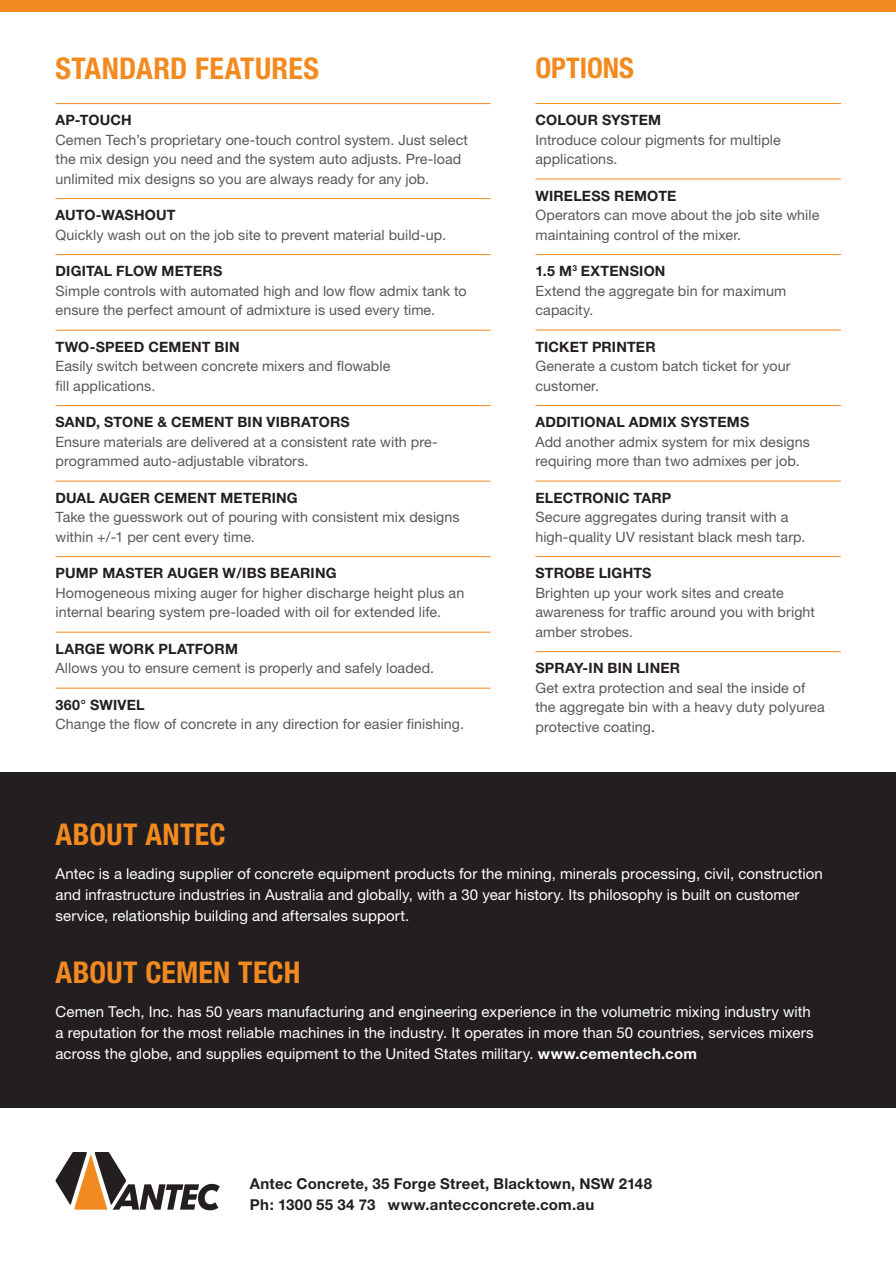
<style>
.page{position:relative;width:896px;height:1266px;background:#fff}
.page>*{position:absolute;margin:0;border:0;box-sizing:border-box;transform-origin:0 0}
.t1{font:700 condensed 30px "Helvetica Neue";letter-spacing:.01em;color:#f28a20}
.t2{font:700 condensed 28.5px "Helvetica Neue";color:#f28a20}
.t3{font:15px/21px "Helvetica Neue";letter-spacing:.005em;color:#fff}
.t4{font:700 15px/21px "Helvetica Neue";letter-spacing:.015em;color:#231f20}
.t5{font:14.25px/19.5px "Helvetica Neue";letter-spacing:.005em;color:#57585a}
.t6{font:700 14.25px "Helvetica Neue";letter-spacing:.015em;color:#231f20}
.s1{font-weight:700;color:#231f20}
.s2{color:#231f20}
.s3{font-weight:700}
</style>
<div class="page">
<div style="left:0;top:772px;width:896px;height:336px;background:#231f20"></div>
<div style="left:0;top:0;width:896px;height:12px;background:#f28a20"></div>
<hr style="left:56px;top:103px;width:434px;height:1px;background:#f28a20">
<hr style="left:56px;top:198px;width:434px;height:1px;background:#f28a20">
<hr style="left:56px;top:254px;width:434px;height:1px;background:#f28a20">
<hr style="left:56px;top:330px;width:434px;height:1px;background:#f28a20">
<hr style="left:56px;top:405px;width:434px;height:1px;background:#f28a20">
<hr style="left:56px;top:481px;width:434px;height:1px;background:#f28a20">
<hr style="left:56px;top:556px;width:434px;height:1px;background:#f28a20">
<hr style="left:56px;top:632px;width:434px;height:1px;background:#f28a20">
<hr style="left:56px;top:688px;width:434px;height:1px;background:#f28a20">
<hr style="left:535px;top:103px;width:305px;height:1px;background:#f28a20">
<hr style="left:535px;top:179px;width:305px;height:1px;background:#f28a20">
<hr style="left:535px;top:254px;width:305px;height:1px;background:#f28a20">
<hr style="left:535px;top:330px;width:305px;height:1px;background:#f28a20">
<hr style="left:535px;top:405px;width:305px;height:1px;background:#f28a20">
<hr style="left:535px;top:481px;width:305px;height:1px;background:#f28a20">
<hr style="left:535px;top:556px;width:305px;height:1px;background:#f28a20">
<hr style="left:535px;top:651px;width:305px;height:1px;background:#f28a20">
<svg style="left:55px;top:1152px;width:165px;height:58px"></svg>
<h1 class="t1" style="left:56px;top:57px;width:265px">STANDARD FEATURES</h1>
<h2 class="t2" style="left:535px;top:57px;width:100px">OPTIONS</h2>
<p class="t6" style="left:56px;top:115px;width:78px">AP-TOUCH</p>
<p class="t5" style="left:56px;top:131px;width:414px">Cemen Tech’s proprietary one-touch control system. Just select the mix design you need and the system auto adjusts. Pre-load unlimited mix designs so you are always ready for any job.</p>
<p class="t6" style="left:56px;top:210px;width:121px">AUTO-WASHOUT</p>
<p class="t5" style="left:56px;top:226px;width:392px">Quickly wash out on the job site to prevent material build-up.</p>
<p class="t6" style="left:56px;top:266px;width:168px">DIGITAL FLOW METERS</p>
<p class="t5" style="left:56px;top:282px;width:413px">Simple controls with automated high and low flow admix tank to ensure the perfect amount of admixture is used every time.</p>
<p class="t6" style="left:56px;top:342px;width:186px">TWO-SPEED CEMENT BIN</p>
<p class="t5" style="left:56px;top:358px;width:336px">Easily switch between concrete mixers and flowable fill applications.</p>
<p class="t6" style="left:56px;top:417px;width:296px">SAND, STONE &amp; CEMENT BIN VIBRATORS</p>
<p class="t5" style="left:56px;top:433px;width:383px">Ensure materials are delivered at a consistent rate with pre&shy;programmed auto-adjustable vibrators.</p>
<p class="t6" style="left:56px;top:493px;width:244px">DUAL AUGER CEMENT METERING</p>
<p class="t5" style="left:56px;top:509px;width:405px">Take the guesswork out of pouring with consistent mix designs within +/-1 per cent every time.</p>
<p class="t6" style="left:56px;top:568px;width:282px">PUMP MASTER AUGER W/IBS BEARING</p>
<p class="t5" style="left:56px;top:584px;width:410px">Homogeneous mixing auger for higher discharge height plus an internal bearing system pre-loaded with oil for extended life.</p>
<p class="t6" style="left:56px;top:644px;width:184px">LARGE WORK PLATFORM</p>
<p class="t5" style="left:56px;top:660px;width:380px">Allows you to ensure cement is properly and safely loaded.</p>
<p class="t6" style="left:56px;top:700px;width:91px">360° SWIVEL</p>
<p class="t5" style="left:56px;top:716px;width:410px">Change the flow of concrete in any direction for easier finishing.</p>
<p class="t6" style="left:535px;top:115px;width:127px">COLOUR SYSTEM</p>
<p class="t5" style="left:535px;top:131px;width:247px">Introduce colour pigments for multiple applications.</p>
<p class="t6" style="left:535px;top:190px;width:142px">WIRELESS REMOTE</p>
<p class="t5" style="left:535px;top:207px;width:285px">Operators can move about the job site while maintaining control of the mixer.</p>
<p class="t5" style="left:535px;top:263px;width:252px"><span class="s1">1.5 M</span><sup>3</sup> <span class="s1">EXTENSION<br></span>Extend the aggregate bin for maximum capacity.</p>
<p class="t6" style="left:535px;top:342px;width:122px">TICKET PRINTER</p>
<p class="t5" style="left:535px;top:358px;width:257px">Generate a custom batch ticket for your customer.</p>
<p class="t6" style="left:535px;top:417px;width:215px">ADDITIONAL ADMIX SYSTEMS</p>
<p class="t5" style="left:535px;top:433px;width:276px">Add another admix system for mix designs requiring more than two admixes per job.</p>
<p class="t6" style="left:535px;top:492px;width:137px">ELECTRONIC TARP</p>
<p class="t5" style="left:535px;top:509px;width:271px">Secure aggregates during transit with a high-quality UV resistant black mesh tarp.</p>
<p class="t6" style="left:535px;top:568px;width:118px">STROBE LIGHTS</p>
<p class="t5" style="left:535px;top:584px;width:281px">Brighten up your work sites and create awareness for traffic around you with bright amber strobes.</p>
<p class="t6" style="left:535px;top:663px;width:146px">SPRAY-IN BIN LINER</p>
<p class="t5" style="left:535px;top:679px;width:291px">Get extra protection and seal the inside of the aggregate bin with a heavy duty polyurea protective coating<span class="s2">.</span></p>
<h1 class="t1" style="left:56px;top:824px;width:171px">ABOUT ANTEC</h1>
<p class="t3" style="left:56px;top:865px;width:769px">Antec is a leading supplier of concrete equipment products for the mining, minerals processing, civil, construction and infrastructure industries in Australia and globally, with a 30 year history. Its philosophy is built on customer service, relationship building and aftersales support.</p>
<h1 class="t1" style="left:56px;top:962px;width:246px">ABOUT CEMEN TECH</h1>
<p class="t3" style="left:56px;top:1003px;width:759px">Cemen Tech, Inc. has 50 years manufacturing and engineering experience in the volumetric mixing industry with a reputation for the most reliable machines in the industry. It operates in more than 50 countries, services mixers across the globe, and supplies equipment to the United States military. <span class="s3">www.cementech.com</span></p>
<p class="t4" style="left:250px;top:1175px;width:403px">Antec Concrete, 35 Forge Street, Blacktown, NSW 2148<br>Ph: 1300 55 34 73 www.antecconcrete.com.au</p>
</div>
